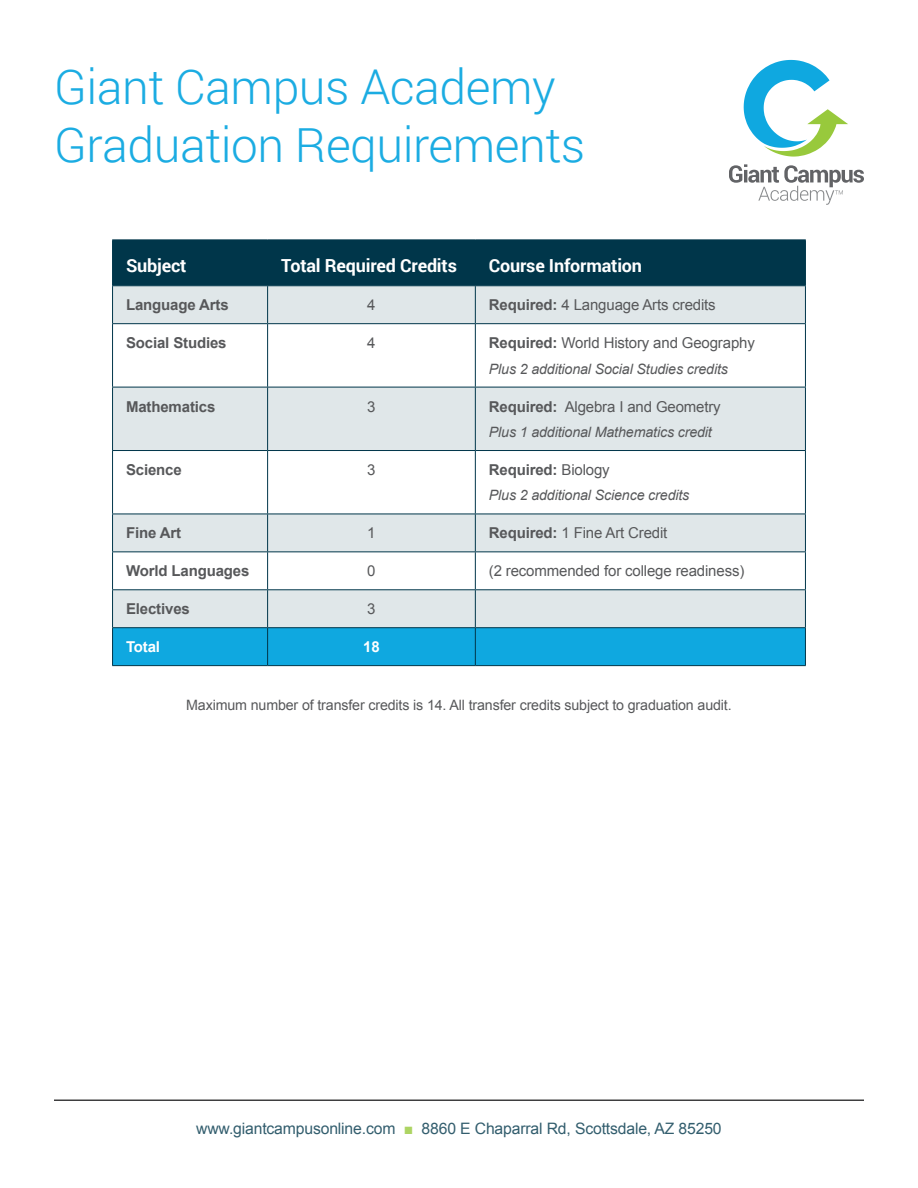
<style>
.page{position:relative;width:918px;height:1188px;background:#fff}
.page>*{position:absolute;margin:0;border:0;box-sizing:border-box;transform-origin:0 0}
.t1{font:300 48px/57.6px "Roboto";letter-spacing:-.01em;color:#1bace2}
.Body_Copy_10_5pt_18{font:700 18px "Roboto";letter-spacing:-.01em;color:#fff}
.Body_Copy_10_5pt_18-2{font:15.75px "Arial";letter-spacing:-.01em;color:#335e6e}
.Body_Copy_10_5pt_18-3{font:15px "Arial";letter-spacing:-.01em;color:#57585a}
.Body_Copy_10_5pt_18-4{font:700 15px "Arial";letter-spacing:-.01em;color:#57585a}
.Body_Copy_10_5pt_18-5{font:700 15px "Arial";letter-spacing:-.01em;color:#fff}
.Body_Italic_9_5pt_8{font:italic 14.25px "Arial";letter-spacing:-.01em;color:#57585a}
.Body_Italic_9_5pt_8-2{font:14.25px "Arial";letter-spacing:-.01em;color:#57585a}
.s1{font-weight:700}
.s2{font-weight:400}
.s3{color:#add463}
</style>
<div class="page">
<svg style="left:744px;top:60px;width:104px;height:97px"></svg>
<svg style="left:729px;top:164px;width:135px;height:41px"></svg>
<hr style="left:54px;top:1100px;width:810px;height:1px;background:#3e3e3f">
<div style="left:113px;top:241px;width:692px;height:44px;background:#00364a"></div>
<svg style="left:113px;top:286px;width:692px;height:341px;fill:#e0e7e9"></svg>
<div style="left:113px;top:628px;width:692px;height:37px;background:#0fa8e0"></div>
<hr style="left:112px;top:240px;width:156px;height:1px;background:#00364a">
<hr style="left:112px;top:240px;width:1px;height:45px;background:#00364a">
<hr style="left:268px;top:240px;width:207px;height:1px;background:#00364a">
<hr style="left:267px;top:240px;width:1px;height:45px;background:#00364a">
<hr style="left:475px;top:240px;width:331px;height:1px;background:#00364a">
<hr style="left:475px;top:240px;width:1px;height:45px;background:#00364a">
<hr style="left:805px;top:240px;width:1px;height:45px;background:#00364a">
<hr style="left:112px;top:285px;width:156px;height:1px;background:#00364a">
<hr style="left:112px;top:286px;width:1px;height:37px;background:#00364a">
<hr style="left:268px;top:285px;width:207px;height:1px;background:#00364a">
<hr style="left:267px;top:286px;width:1px;height:37px;background:#00364a">
<hr style="left:475px;top:285px;width:331px;height:1px;background:#00364a">
<hr style="left:475px;top:286px;width:1px;height:37px;background:#00364a">
<hr style="left:805px;top:286px;width:1px;height:37px;background:#00364a">
<hr style="left:112px;top:323px;width:156px;height:1px;background:#00364a">
<hr style="left:112px;top:324px;width:1px;height:63px;background:#00364a">
<hr style="left:268px;top:323px;width:207px;height:1px;background:#00364a">
<hr style="left:267px;top:324px;width:1px;height:63px;background:#00364a">
<hr style="left:475px;top:323px;width:331px;height:1px;background:#00364a">
<hr style="left:475px;top:324px;width:1px;height:63px;background:#00364a">
<hr style="left:805px;top:324px;width:1px;height:63px;background:#00364a">
<hr style="left:112px;top:387px;width:156px;height:1px;background:#00364a">
<hr style="left:112px;top:387px;width:1px;height:63px;background:#00364a">
<hr style="left:268px;top:387px;width:207px;height:1px;background:#00364a">
<hr style="left:267px;top:387px;width:1px;height:63px;background:#00364a">
<hr style="left:475px;top:387px;width:331px;height:1px;background:#00364a">
<hr style="left:475px;top:387px;width:1px;height:63px;background:#00364a">
<hr style="left:805px;top:387px;width:1px;height:63px;background:#00364a">
<hr style="left:112px;top:450px;width:156px;height:1px;background:#00364a">
<hr style="left:112px;top:451px;width:1px;height:63px;background:#00364a">
<hr style="left:268px;top:450px;width:207px;height:1px;background:#00364a">
<hr style="left:267px;top:451px;width:1px;height:63px;background:#00364a">
<hr style="left:475px;top:450px;width:331px;height:1px;background:#00364a">
<hr style="left:475px;top:451px;width:1px;height:63px;background:#00364a">
<hr style="left:805px;top:451px;width:1px;height:63px;background:#00364a">
<hr style="left:112px;top:514px;width:156px;height:1px;background:#00364a">
<hr style="left:112px;top:514px;width:1px;height:37px;background:#00364a">
<hr style="left:268px;top:514px;width:207px;height:1px;background:#00364a">
<hr style="left:267px;top:514px;width:1px;height:37px;background:#00364a">
<hr style="left:475px;top:514px;width:331px;height:1px;background:#00364a">
<hr style="left:475px;top:514px;width:1px;height:37px;background:#00364a">
<hr style="left:805px;top:514px;width:1px;height:37px;background:#00364a">
<hr style="left:112px;top:551px;width:156px;height:1px;background:#00364a">
<hr style="left:112px;top:552px;width:1px;height:37px;background:#00364a">
<hr style="left:268px;top:551px;width:207px;height:1px;background:#00364a">
<hr style="left:267px;top:552px;width:1px;height:37px;background:#00364a">
<hr style="left:475px;top:551px;width:331px;height:1px;background:#00364a">
<hr style="left:475px;top:552px;width:1px;height:37px;background:#00364a">
<hr style="left:805px;top:552px;width:1px;height:37px;background:#00364a">
<hr style="left:112px;top:589px;width:156px;height:1px;background:#00364a">
<hr style="left:112px;top:590px;width:1px;height:37px;background:#00364a">
<hr style="left:268px;top:589px;width:207px;height:1px;background:#00364a">
<hr style="left:267px;top:590px;width:1px;height:37px;background:#00364a">
<hr style="left:475px;top:589px;width:331px;height:1px;background:#00364a">
<hr style="left:475px;top:590px;width:1px;height:37px;background:#00364a">
<hr style="left:805px;top:590px;width:1px;height:37px;background:#00364a">
<hr style="left:112px;top:627px;width:156px;height:1px;background:#00364a">
<hr style="left:112px;top:628px;width:1px;height:37px;background:#00364a">
<hr style="left:268px;top:627px;width:207px;height:1px;background:#00364a">
<hr style="left:267px;top:628px;width:1px;height:37px;background:#00364a">
<hr style="left:475px;top:627px;width:331px;height:1px;background:#00364a">
<hr style="left:475px;top:628px;width:1px;height:37px;background:#00364a">
<hr style="left:805px;top:628px;width:1px;height:37px;background:#00364a">
<hr style="left:112px;top:665px;width:156px;height:1px;background:#00364a">
<hr style="left:268px;top:665px;width:207px;height:1px;background:#00364a">
<hr style="left:475px;top:665px;width:331px;height:1px;background:#00364a">
<p class="t1" style="left:54px;top:56px;width:533px">Giant Campus Academy<br>Graduation Requirements</p>
<p class="Body_Copy_10_5pt_18" style="left:126px;top:253px;width:62px">Subject</p>
<p class="Body_Copy_10_5pt_18" style="left:281px;top:253px;width:177px">Total Required Credits</p>
<p class="Body_Copy_10_5pt_18" style="left:489px;top:253px;width:155px">Course Information</p>
<p class="Body_Copy_10_5pt_18-4" style="left:126px;top:295px;width:104px">Language Arts</p>
<p class="Body_Copy_10_5pt_18-3" style="left:367px;top:295px;width:10px">4</p>
<p class="Body_Copy_10_5pt_18-3" style="left:489px;top:295px;width:228px"><span class="s1">Required:</span> 4 Language Arts credits</p>
<p class="Body_Copy_10_5pt_18-4" style="left:126px;top:333px;width:102px">Social Studies</p>
<p class="Body_Copy_10_5pt_18-3" style="left:367px;top:333px;width:10px">4</p>
<p class="Body_Copy_10_5pt_18-3" style="left:489px;top:333px;width:268px"><span class="s1">Required:</span> World History and Geography</p>
<p class="Body_Italic_9_5pt_8" style="left:489px;top:359px;width:241px">Plus 2 additional Social Studies credits</p>
<p class="Body_Copy_10_5pt_18-4" style="left:126px;top:396px;width:91px">Mathematics</p>
<p class="Body_Copy_10_5pt_18-3" style="left:367px;top:396px;width:10px">3</p>
<p class="Body_Copy_10_5pt_18-3" style="left:489px;top:396px;width:233px"><span class="s1">Required:</span> Algebra I and Geometry</p>
<p class="Body_Italic_9_5pt_8" style="left:489px;top:423px;width:225px">Plus 1 additional Mathematics credit</p>
<p class="Body_Copy_10_5pt_18-4" style="left:126px;top:460px;width:57px">Science</p>
<p class="Body_Copy_10_5pt_18-3" style="left:367px;top:460px;width:10px">3</p>
<p class="Body_Copy_10_5pt_18-4" style="left:489px;top:460px;width:122px">Required: <span class="s2">Biology</span></p>
<p class="Body_Italic_9_5pt_8" style="left:489px;top:486px;width:202px">Plus 2 additional Science credits</p>
<p class="Body_Copy_10_5pt_18-4" style="left:126px;top:523px;width:57px">Fine Art</p>
<p class="Body_Copy_10_5pt_18-3" style="left:367px;top:523px;width:10px">1</p>
<p class="Body_Copy_10_5pt_18-3" style="left:489px;top:523px;width:180px"><span class="s1">Required:</span> 1 Fine Art Credit</p>
<p class="Body_Copy_10_5pt_18-4" style="left:126px;top:561px;width:125px">World Languages</p>
<p class="Body_Copy_10_5pt_18-3" style="left:367px;top:561px;width:10px">0</p>
<p class="Body_Copy_10_5pt_18-3" style="left:489px;top:561px;width:257px">(2 recommended for college readiness)</p>
<p class="Body_Copy_10_5pt_18-4" style="left:126px;top:599px;width:65px">Electives</p>
<p class="Body_Copy_10_5pt_18-3" style="left:367px;top:599px;width:10px">3</p>
<p class="Body_Copy_10_5pt_18-5" style="left:126px;top:637px;width:36px">Total</p>
<p class="Body_Copy_10_5pt_18-5" style="left:363px;top:637px;width:18px">18</p>
<p class="Body_Italic_9_5pt_8-2" style="left:186px;top:695px;width:547px">Maximum number of transfer credits is 14. All transfer credits subject to graduation audit.</p>
<p class="Body_Copy_10_5pt_18-2" style="left:196px;top:1118px;width:527px">www.giantcampusonline.com <span class="s3">■</span> 8860 E Chaparral Rd, Scottsdale, AZ 85250</p>
</div>
